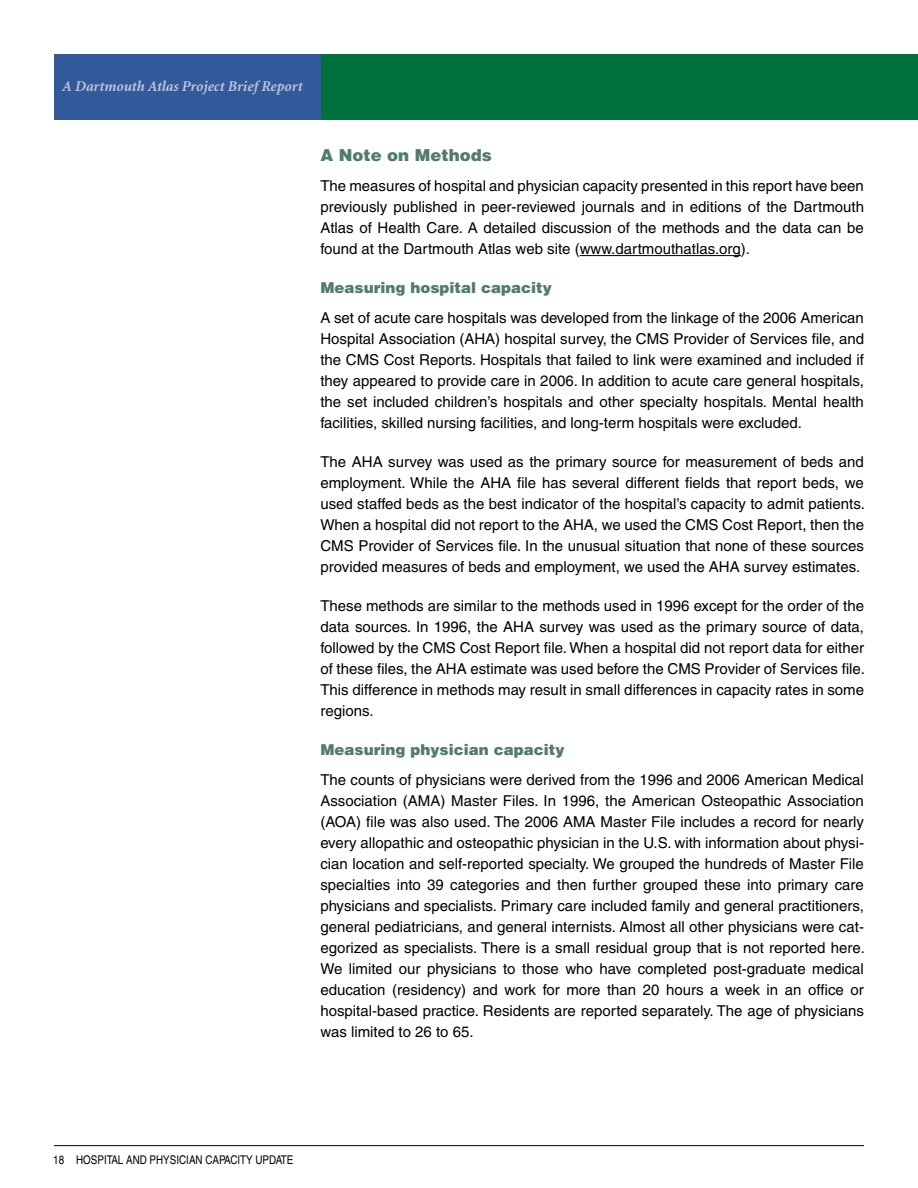
<style>
.page{position:relative;width:918px;height:1188px;background:#fff}
.page>*{position:absolute;margin:0;border:0;box-sizing:border-box;transform-origin:0 0}
.Subhead_1{font:900 16.5px "Helvetica";color:#517d68}
.t1{font:15px/21px "Helvetica";color:#000;text-align:justify}
.t2{font:900 15px "Helvetica";color:#517d68}
.t3{font:italic 700 15px "Minion";letter-spacing:-.005em;color:#bdc3d8}
.t4{font:condensed 12px "Helvetica";color:#000}
</style>
<div class="page">
<div style="left:54px;top:54px;width:864px;height:65px;background:#00703c"></div>
<div style="left:54px;top:54px;width:266px;height:66px;background:#32599a"></div>
<hr style="left:54px;top:1145px;width:810px;height:1px;background:#000">
<hr style="left:580px;top:255px;width:161px;height:1px;background:#000">
<p class="t3" style="left:62px;top:79px;width:242px">A Dartmouth Atlas Project Brief Report</p>
<p class="Subhead_1" style="left:320px;top:144px;width:173px">A Note on Methods</p>
<p class="t1" style="left:320px;top:175px;width:545px">The measures of hospital and physician capacity presented in this report have been previously published in peer-reviewed journals and in editions of the Dartmouth Atlas of Health Care. A detailed discussion of the methods and the data can be found at the Dartmouth Atlas web site (www.dartmouthatlas.org).</p>
<p class="t2" style="left:320px;top:278px;width:233px">Measuring hospital capacity</p>
<p class="t1" style="left:320px;top:307px;width:545px">A set of acute care hospitals was developed from the linkage of the 2006 American Hospital Association (AHA) hospital survey, the CMS Provider of Services file, and the CMS Cost Reports. Hospitals that failed to link were examined and included if they appeared to provide care in 2006. In addition to acute care general hospitals, the set included children’s hospitals and other specialty hospitals. Mental health facilities, skilled nursing facilities, and long-term hospitals were excluded.</p>
<p class="t1" style="left:320px;top:451px;width:546px">The AHA survey was used as the primary source for measurement of beds and employment. While the AHA file has several different fields that report beds, we used staffed beds as the best indicator of the hospital’s capacity to admit patients.<br>When a hospital did not report to the AHA, we used the CMS Cost Report, then the CMS Provider of Services file. In the unusual situation that none of these sources provided measures of beds and employment, we used the AHA survey estimates.</p>
<p class="t1" style="left:320px;top:595px;width:546px">These methods are similar to the methods used in 1996 except for the order of the data sources. In 1996, the AHA survey was used as the primary source of data, followed by the CMS Cost Report file. When a hospital did not report data for either of these files, the AHA estimate was used before the CMS Provider of Services file.<br>This difference in methods may result in small differences in capacity rates in some regions.</p>
<p class="t2" style="left:320px;top:740px;width:246px">Measuring physician capacity</p>
<p class="t1" style="left:320px;top:769px;width:546px">The counts of physicians were derived from the 1996 and 2006 American Medical Association (AMA) Master Files. In 1996, the American Osteopathic Association (AOA) file was also used. The 2006 AMA Master File includes a record for nearly every allopathic and osteopathic physician in the U.S. with information about physi&shy;cian location and self-reported specialty. We grouped the hundreds of Master File specialties into 39 categories and then further grouped these into primary care physicians and specialists. Primary care included family and general practitioners, general pediatricians, and general internists. Almost all other physicians were cat&shy;egorized as specialists. There is a small residual group that is not reported here.<br>We limited our physicians to those who have completed post-graduate medical education (residency) and work for more than 20 hours a week in an office or hospital-based practice. Residents are reported separately. The age of physicians was limited to 26 to 65.</p>
<p class="t4" style="left:53px;top:1153px;width:242px">18 HOSPITAL AND PHYSICIAN CAPACITY UPDATE</p>
</div>
